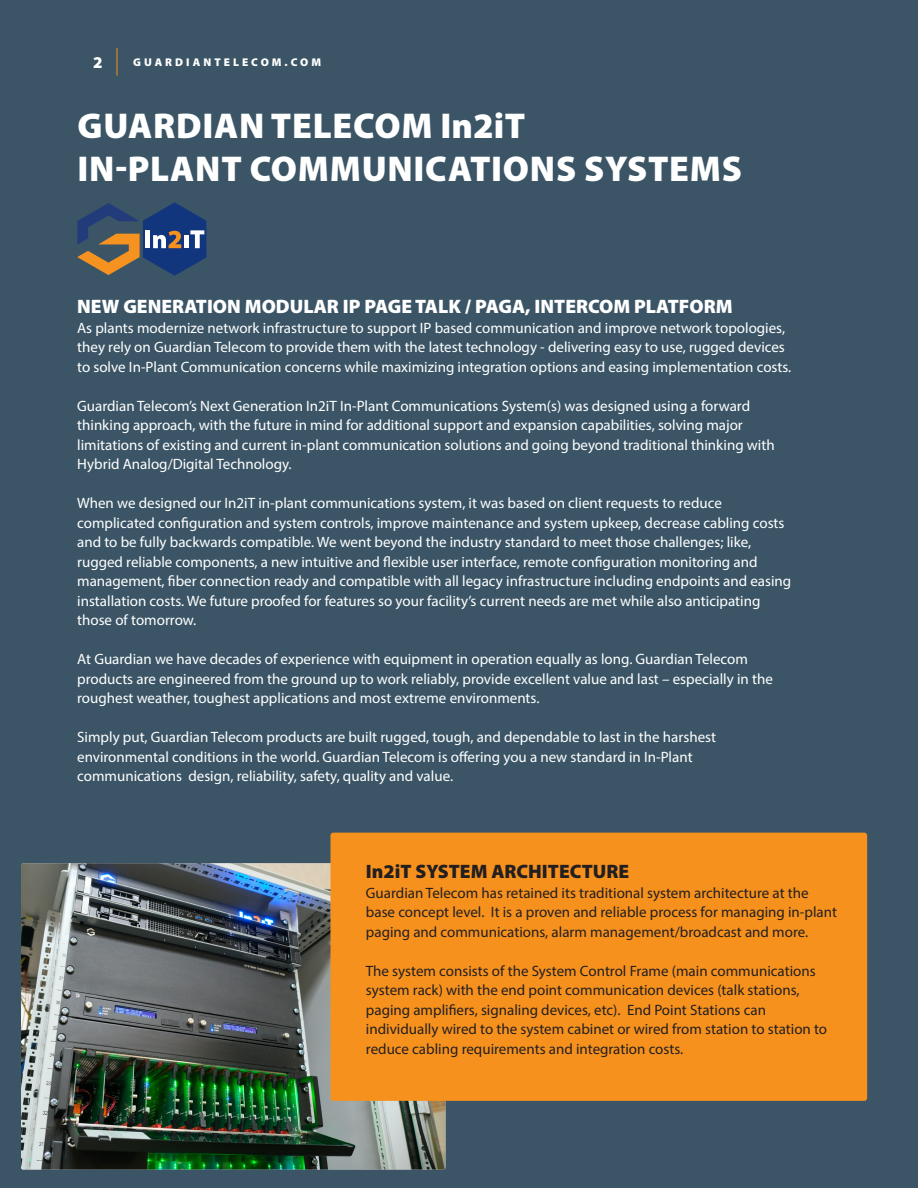
<style>
.page{position:relative;width:918px;height:1188px;background:#3b5566}
.page>*{position:absolute;margin:0;border:0;box-sizing:border-box;transform-origin:0 0}
.t1{font:900 36px/43.2px "Myriad Pro";letter-spacing:.02em;color:#fff}
.Paragraph_Text_Header{font:900 19.5px "Myriad Pro";color:#fff}
.Paragraph_Text{font:900 19.5px "Myriad Pro";color:#231f20}
.Website_address___page_no{font:900 16.5px "Myriad Pro";color:#fff}
.Paragraph_Text-2{font:15px/19.5px "Myriad Pro";color:#fff}
.Paragraph_Text-3{font:15px/19.5px "Myriad Pro";color:#231f20}
.Website_address_small{font:900 11.25px "Myriad Pro";letter-spacing:.27em;color:#fff}
</style>
<div class="page">
<img style="left:21px;top:863px;width:425px;height:307px">
<div style="left:331px;top:833px;width:535px;height:267px;background:#f6911e;border-radius:2px"></div>
<div style="left:330px;top:833px;width:537px;height:268px;border:2px solid #f6911e;border-radius:2px"></div>
<svg style="left:117px;top:48px;width:1px;height:27px"></svg>
<svg style="left:77px;top:203px;width:130px;height:72px;background:#4d596c"></svg>
<p class="Website_address___page_no" style="left:93px;top:51px;width:11px">2</p>
<p class="Website_address_small" style="left:133px;top:55px;width:189px">GUARDIANTELECOM.COM</p>
<p class="t1" style="left:78px;top:103px;width:666px">GUARDIAN TELECOM In2iT<br>IN-PLANT COMMUNICATIONS SYSTEMS</p>
<p class="Paragraph_Text_Header" style="left:77px;top:293px;width:657px">NEW GENERATION MODULAR IP PAGE TALK / PAGA, INTERCOM PLATFORM</p>
<p class="Paragraph_Text-2" style="left:77px;top:317px;width:716px">As plants modernize network infrastructure to support IP based communication and improve network topologies, they rely on Guardian Telecom to provide them with the latest technology - delivering easy to use, rugged devices to solve In-Plant Communication concerns while maximizing integration options and easing implementation costs.</p>
<p class="Paragraph_Text-2" style="left:77px;top:395px;width:699px">Guardian Telecom’s Next Generation In2iT In-Plant Communications System(s) was designed using a forward thinking approach, with the future in mind for additional support and expansion capabilities, solving major limitations of existing and current in-plant communication solutions and going beyond traditional thinking with Hybrid Analog/Digital Technology.</p>
<p class="Paragraph_Text-2" style="left:77px;top:493px;width:716px">When we designed our In2iT in-plant communications system, it was based on client requests to reduce complicated configuration and system controls, improve maintenance and system upkeep, decrease cabling costs and to be fully backwards compatible. We went beyond the industry standard to meet those challenges; like, rugged reliable components, a new intuitive and flexible user interface, remote configuration monitoring and management, fiber connection ready and compatible with all legacy infrastructure including endpoints and easing installation costs. We future proofed for features so your facility’s current needs are met while also anticipating those of tomorrow.</p>
<p class="Paragraph_Text-2" style="left:77px;top:649px;width:697px">At Guardian we have decades of experience with equipment in operation equally as long. Guardian Telecom products are engineered from the ground up to work reliably, provide excellent value and last – especially in the roughest weather, toughest applications and most extreme environments.</p>
<p class="Paragraph_Text-2" style="left:77px;top:727px;width:640px">Simply put, Guardian Telecom products are built rugged, tough, and dependable to last in the harshest environmental conditions in the world. Guardian Telecom is offering you a new standard in In-Plant communications design, reliability, safety, quality and value.</p>
<p class="Paragraph_Text" style="left:366px;top:859px;width:265px">In2iT SYSTEM ARCHITECTURE</p>
<p class="Paragraph_Text-3" style="left:366px;top:883px;width:473px">Guardian Telecom has retained its traditional system architecture at the base concept level. It is a proven and reliable process for managing in-plant paging and communications, alarm management/broadcast and more.</p>
<p class="Paragraph_Text-3" style="left:366px;top:961px;width:463px">The system consists of the System Control Frame (main communications system rack) with the end point communication devices (talk stations, paging amplifiers, signaling devices, etc). End Point Stations can individually wired to the system cabinet or wired from station to station to reduce cabling requirements and integration costs.</p>
</div>
